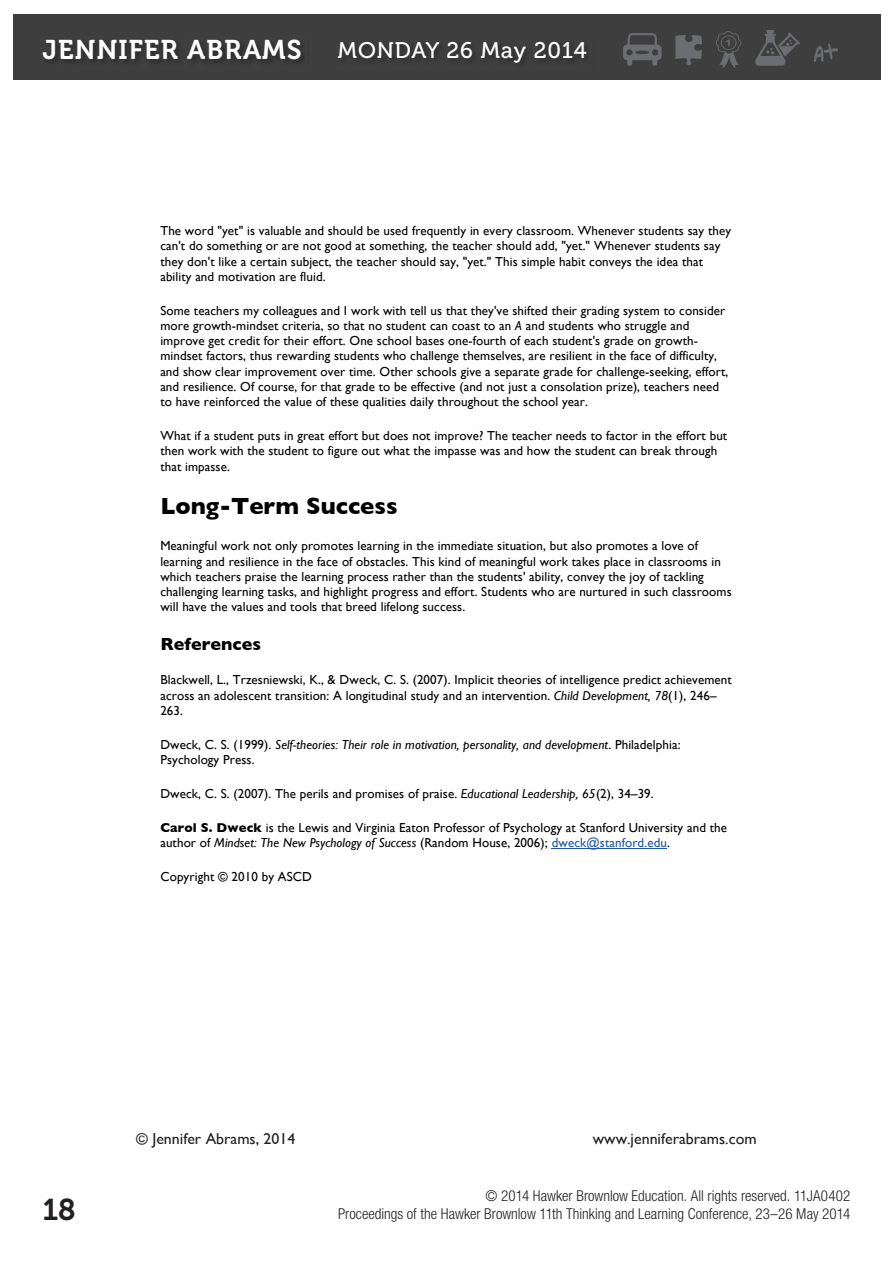
<style>
.page{position:relative;width:893px;height:1263px;background:#fff}
.page>*{position:absolute;margin:0;border:0;box-sizing:border-box;transform-origin:0 0}
.t1{font:30px "Museo 700";color:#231f20}
.t2{font:27px "Museo 700";letter-spacing:.04em;color:#fff}
.t3{font:700 23.85px "Gill Sans";color:#000001}
.t4{font:22.5px "Museo 500";letter-spacing:.04em;color:#fff}
.t5{font:700 17.85px "Gill Sans";letter-spacing:.005em;color:#000001}
.t6{font:15.9px "Gill Sans";color:#231f20}
.t7{font:300 condensed 15px/18px "Helvetica Neue LT Std";color:#231f20;text-align:right}
.t8{font:13.05px/15.3px "Gill Sans";letter-spacing:.005em;color:#000001}
.t9{font:italic 13.05px/15.6px "Gill Sans";letter-spacing:.005em;color:#000001}
.t10{font:9.45px "Arial Rounded MT Bold";color:#6c6d70;scale:1.2 1}
.s1{font-style:italic}
.s2{font-style:normal}
.s3{font-weight:700}
.s4{color:#1e56a6}
</style>
<div class="page">
<div style="left:13px;top:14px;width:867px;height:65px;background:#3e3e3f"></div>
<svg style="left:755px;top:30px;width:45px;height:36px"></svg>
<svg style="left:814px;top:43px;width:24px;height:19px"></svg>
<div style="left:627px;top:52px;width:5px;height:14px;background:#6c6d70;border-radius:3px"></div>
<div style="left:652px;top:52px;width:5px;height:14px;background:#6c6d70;border-radius:3px"></div>
<div style="left:623px;top:45px;width:39px;height:15px;background:#6c6d70;border-radius:4px"></div>
<svg style="left:626px;top:33px;width:32px;height:22px"></svg>
<hr style="left:635px;top:51px;width:14px;height:3px;background:#3e3e3f;border-radius:50%">
<svg style="left:716px;top:31px;width:25px;height:37px"></svg>
<svg style="left:675px;top:35px;width:27px;height:30px"></svg>
<hr style="left:552px;top:848px;width:115px;height:1px;background:#1e56a6">
<h2 class="t2" style="left:43px;top:40px;width:261px">JENNIFER ABRAMS</h2>
<h3 class="t4" style="left:338px;top:42px;width:250px">MONDAY 26 May 2014</h3>
<p class="t10" style="left:725px;top:37px;width:7px">1</p>
<p class="t8" style="left:160px;top:223px;width:572px">The word "yet" is valuable and should be used frequently in every classroom. Whenever students say they can't do something or are not good at something, the teacher should add, "yet." Whenever students say they don't like a certain subject, the teacher should say, "yet." This simple habit conveys the idea that ability and motivation are fluid.</p>
<p class="t8" style="left:160px;top:303px;width:569px">Some teachers my colleagues and I work with tell us that they've shifted their grading system to consider more growth-mindset criteria, so that no student can coast to an <span class="s1">A</span> and students who struggle and improve get credit for their effort. One school bases one-fourth of each student's grade on growth&shy;mindset factors, thus rewarding students who challenge themselves, are resilient in the face of difficulty, and show clear improvement over time. Other schools give a separate grade for challenge-seeking, effort, and resilience. Of course, for that grade to be effective (and not just a consolation prize), teachers need to have reinforced the value of these qualities daily throughout the school year.</p>
<p class="t8" style="left:160px;top:428px;width:568px">What if a student puts in great effort but does not improve? The teacher needs to factor in the effort but then work with the student to figure out what the impasse was and how the student can break through that impasse.</p>
<h3 class="t3" style="left:160px;top:492px;width:239px">Long-Term Success</h3>
<p class="t8" style="left:160px;top:538px;width:573px">Meaningful work not only promotes learning in the immediate situation, but also promotes a love of learning and resilience in the face of obstacles. This kind of meaningful work takes place in classrooms in which teachers praise the learning process rather than the students' ability, convey the joy of tackling challenging learning tasks, and highlight progress and effort. Students who are nurtured in such classrooms will have the values and tools that breed lifelong success.</p>
<h3 class="t5" style="left:160px;top:633px;width:102px">References</h3>
<p class="t8" style="left:160px;top:672px;width:573px">Blackwell, L., Trzesniewski, K., &amp; Dweck, C. S. (2007). Implicit theories of intelligence predict achievement across an adolescent transition: A longitudinal study and an intervention. <span class="s1">Child Development, 78</span>(1), 246–<br>263.</p>
<p class="t9" style="left:160px;top:736px;width:522px"><span class="s2">Dweck, C. S. (1999).</span> Self-theories: Their role in motivation, personality, and development<span class="s2">. Philadelphia:<br>Psychology Press.</span></p>
<p class="t8" style="left:160px;top:786px;width:495px">Dweck, C. S. (2007). The perils and promises of praise. <span class="s1">Educational Leadership, 65</span>(2), 34–39.</p>
<p class="t8" style="left:160px;top:819px;width:568px"><span class="s3">Carol S. Dweck</span> is the Lewis and Virginia Eaton Professor of Psychology at Stanford University and the author of <span class="s1">Mindset: The New Psychology of Success</span> (Random House, 2006); <span class="s4">dweck@stanford.edu</span>.</p>
<p class="t8" style="left:160px;top:869px;width:153px">Copyright © 2010 by ASCD</p>
<p class="t6" style="left:136px;top:1129px;width:161px">© Jennifer Abrams, 2014</p>
<p class="t6" style="left:593px;top:1129px;width:165px">www.jenniferabrams.com</p>
<h1 class="t1" style="left:43px;top:1199px;width:35px">18</h1>
<p class="t7" style="left:338px;top:1188px;width:514px">© 2014 Hawker Brownlow Education. All rights reserved. 11JA0402<br>Proceedings of the Hawker Brownlow 11th Thinking and Learning Conference, 23–26 May 2014</p>
</div>
